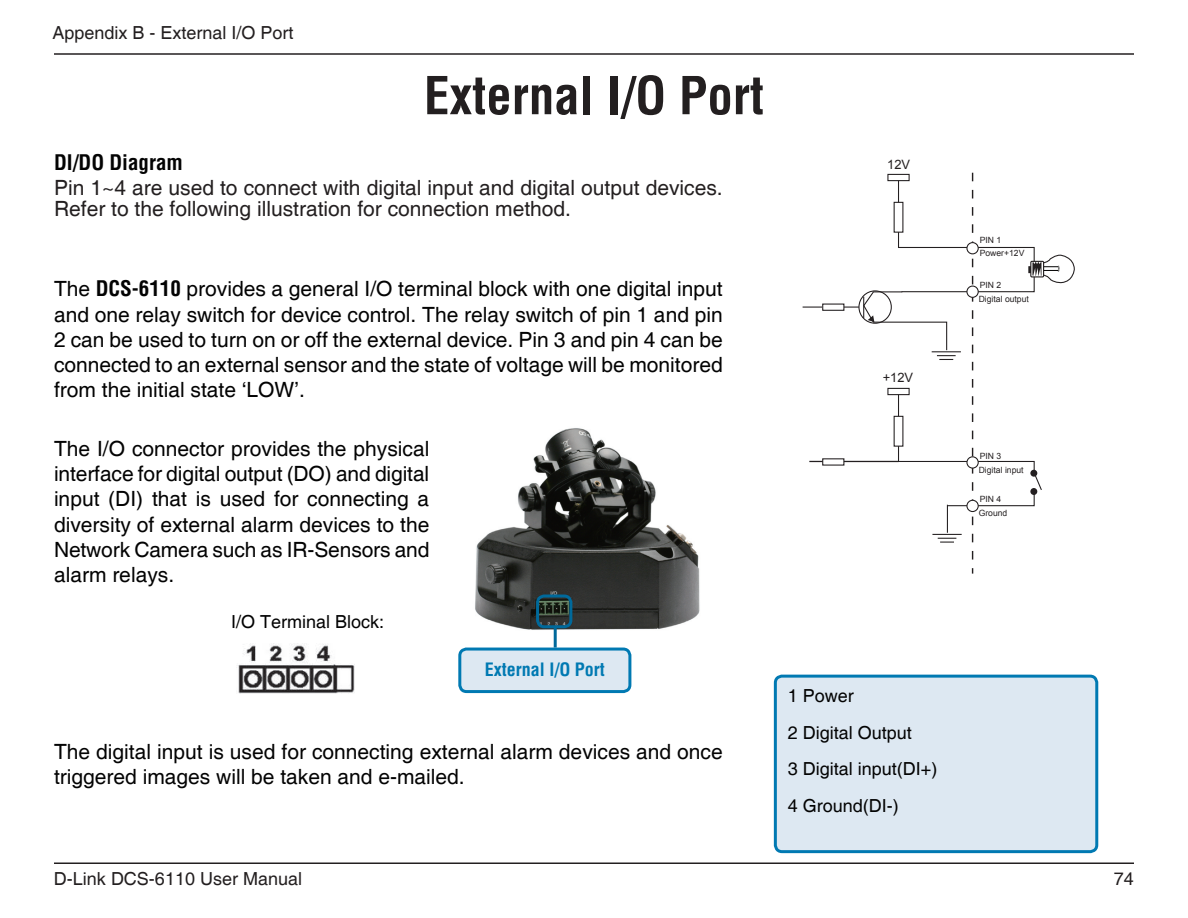
<style>
.page{position:relative;width:1188px;height:918px;background:#fff}
.page>*{position:absolute;margin:0;border:0;box-sizing:border-box;transform-origin:0 0}
.t1{font:700 condensed 51px "Helvetica";color:#231f20}
.t2{font:21px/25.2px "Helvetica";color:#030303;text-align:justify}
.t3{font:21px/21px "Helvetica";color:#231f20}
.t4{font:700 condensed 21px "Helvetica";color:#030303}
.t5{font:18px/36.6px "Helvetica";color:#030303}
.t6{font:18px "Helvetica";color:#231f20}
.t7{font:700 condensed 18px "Helvetica";color:#0079b2}
.t8{font:12.9px "Arial";color:#231f20}
.t9{font:8.55px/13.2px "Arial";color:#231f20}
.s1{font-weight:700;font-stretch:condensed}
</style>
<div class="page">
<hr style="left:54px;top:53px;width:1080px;height:2px;background:#231f20">
<hr style="left:54px;top:862px;width:1080px;height:2px;background:#231f20">
<img style="left:237px;top:644px;width:118px;height:49px">
<div style="left:775px;top:676px;width:322px;height:176px;background:#dde8f2;border-radius:7px"></div>
<div style="left:774px;top:675px;width:324px;height:178px;border:3px solid #0079b2;border-radius:7px"></div>
<img style="left:459px;top:428px;width:241px;height:224px">
<div style="left:460px;top:649px;width:170px;height:43px;background:#dde8f2;border-radius:7px"></div>
<div style="left:458px;top:648px;width:173px;height:45px;border:3px solid #0079b2;border-radius:7px"></div>
<hr style="left:554px;top:627px;width:3px;height:21px;background:#00699b">
<div style="left:536px;top:595px;width:36px;height:33px;border:3px solid #00699b;border-radius:7px"></div>
<hr style="left:809px;top:461px;width:90px;height:1px;background:#231f20">
<hr style="left:803px;top:307px;width:56px;height:1px;background:#231f20">
<div style="left:823px;top:304px;width:21px;height:6px;background:#fff"></div>
<div style="left:822px;top:304px;width:22px;height:7px;border:1px solid #231f20"></div>
<svg style="left:822px;top:458px;width:22px;height:8px"></svg>
<svg style="left:858px;top:173px;width:217px;height:401px"></svg>
<p class="t6" style="left:52px;top:22px;width:243px">Appendix B - External I/O Port</p>
<h1 class="t1" style="left:424px;top:64px;width:342px">External I/O Port</h1>
<p class="t4" style="left:54px;top:149px;width:130px">DI/DO Diagram</p>
<p class="t3" style="left:54px;top:178px;width:670px">Pin 1~4 are used to connect with digital input and digital output devices.<br>Refer to the following illustration for connection method.</p>
<p class="t2" style="left:54px;top:277px;width:670px">The <span class="s1">DCS-6110</span> provides a general I/O terminal block with one digital input and one relay switch for device control. The relay switch of pin 1 and pin 2 can be used to turn on or off the external device. Pin 3 and pin 4 can be connected to an external sensor and the state of voltage will be monitored from the initial state ‘LOW’.</p>
<p class="t2" style="left:54px;top:437px;width:377px">The I/O connector provides the physical interface for digital output (DO) and digital input (DI) that is used for connecting a diversity of external alarm devices to the Network Camera such as IR-Sensors and alarm relays.</p>
<p class="t5" style="left:231px;top:604px;width:155px">I/O Terminal Block:</p>
<p class="t7" style="left:485px;top:658px;width:122px">External I/O Port</p>
<p class="t2" style="left:54px;top:739px;width:670px">The digital input is used for connecting external alarm devices and once triggered images will be taken and e-mailed.</p>
<p class="t8" style="left:887px;top:156px;width:24px">12V</p>
<p class="t8" style="left:883px;top:369px;width:32px">+12V</p>
<p class="t5" style="left:788px;top:678px;width:151px">1 Power<br>2 Digital Output<br>3 Digital input(DI+)<br>4 Ground(DI-)</p>
<p class="t9" style="left:980px;top:234px;width:46px">PIN 1<br>Power+12V</p>
<p class="t9" style="left:980px;top:278px;width:23px">PIN 2</p>
<p class="t9" style="left:979px;top:292px;width:52px">Digital output</p>
<p class="t9" style="left:980px;top:449px;width:23px">PIN 3</p>
<p class="t9" style="left:979px;top:463px;width:46px">Digital input</p>
<p class="t9" style="left:980px;top:492px;width:23px">PIN 4</p>
<p class="t9" style="left:979px;top:506px;width:30px">Ground</p>
<p class="t6" style="left:54px;top:868px;width:250px">D-Link DCS-6110 User Manual</p>
<p class="t6" style="left:1114px;top:868px;width:22px">74</p>
</div>
